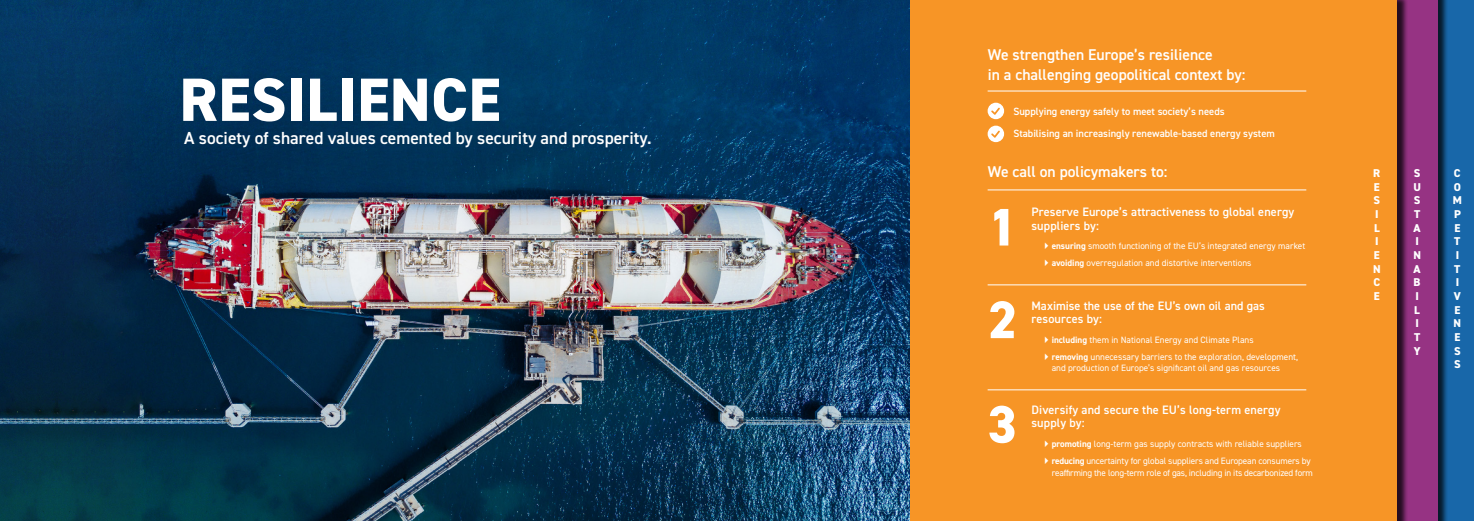
<style>
.page{position:relative;width:1474px;height:521px;background:#fff}
.page>*{position:absolute;margin:0;border:0;box-sizing:border-box;transform-origin:0 0}
.t1{font:800 61.25px "DIN2014";letter-spacing:.01em;color:#fff}
.t2{font:800 53.02px/92.6px "DIN2014";color:#fff}
.t3{font:600 17.5px "DIN2014";color:#fff}
.t4{font:600 15.66px/19.9px "DIN2014";color:#fff}
.t5{font:600 12.25px/13.1px "DIN2014";letter-spacing:.01em;color:#fff}
.t6{font:800 11.38px/13.7px "DIN2014";color:#fff}
.t7{font:600 10.5px/21.3px "DIN2014";color:#fff}
.t8{font:9.19px/17.2px "DIN2014";color:#fff}
.t9{font:9.19px "DIN2014";letter-spacing:-.02em;color:#fff}
.s1{font-family:"EC Square Sans Pro"}
.s2{font-weight:700}
</style>
<div class="page">
<div style="left:1437px;top:0;width:36px;height:521px;background:#1867a9"></div>
<div style="left:1398px;top:0;width:49px;height:521px;background:#000;opacity:.75"></div>
<div style="left:1396px;top:0;width:41px;height:521px;background:#963383"></div>
<div style="left:911px;top:0;width:496px;height:521px;background:#000;opacity:.75"></div>
<div style="left:910px;top:0;width:486px;height:521px;background:#f79526"></div>
<img style="left:58px;top:0;width:852px;height:521px">
<img style="left:0;top:0;width:58px;height:521px">
<hr style="left:987px;top:284px;width:319px;height:1px;background:#fff">
<hr style="left:987px;top:189px;width:319px;height:1px;background:#fff">
<hr style="left:987px;top:389px;width:319px;height:1px;background:#fff">
<svg style="left:987px;top:103px;width:17px;height:16px"></svg>
<svg style="left:987px;top:126px;width:17px;height:16px"></svg>
<hr style="left:987px;top:91px;width:319px;height:1px;background:#fff">
<h1 class="t1" style="left:180px;top:59px;width:322px">RESILIENCE</h1>
<h3 class="t3" style="left:184px;top:127px;width:469px">A society of shared values cemented by security and prosperity.</h3>
<h3 class="t4" style="left:987px;top:45px;width:259px">We strengthen Europe’s resilience<br>in a challenging geopolitical context by:</h3>
<p class="t7" style="left:1013px;top:101px;width:263px">Supplying energy safely to meet society’s needs<br>Stabilising an increasingly renewable-based energy system</p>
<h3 class="t4" style="left:987px;top:161px;width:181px">We call on policymakers to:</h3>
<h2 class="t2" style="left:987px;top:181px;width:31px">1<br>2</h2>
<h2 class="t2" style="left:987px;top:378px;width:31px">3</h2>
<h3 class="t5" style="left:1031px;top:205px;width:264px">Preserve Europe’s attractiveness to global energy suppliers by:</h3>
<p class="t8" style="left:1043px;top:237px;width:263px"><span class="s1">▶</span> <span class="s2">ensuring</span> smooth functioning of the EU’s integrated energy market <span class="s1">▶</span> <span class="s2">avoiding</span> overregulation and distortive interventions</p>
<h3 class="t5" style="left:1031px;top:299px;width:235px">Maximise the use of the EU’s own oil and gas resources by:</h3>
<p class="t8" style="left:1043px;top:330px;width:256px"><span class="s1">▶</span> <span class="s2">including</span> them in National Energy and Climate Plans<br><span class="s1">▶</span> <span class="s2">removing</span> unnecessary barriers to the exploration, development,</p>
<p class="t8" style="left:1051px;top:359px;width:230px">and production of Europe’s significant oil and gas resources</p>
<h3 class="t5" style="left:1031px;top:403px;width:250px">Diversify and secure the EU’s long-term energy supply by:</h3>
<p class="t8" style="left:1043px;top:435px;width:268px"><span class="s1">▶</span> <span class="s2">promoting</span> long-term gas supply contracts with reliable suppliers<br><span class="s1">▶</span> <span class="s2">reducing</span> uncertainty for global suppliers and European consumers by</p>
<p class="t9" style="left:1051px;top:467px;width:263px">reaffirming the long-term role of gas, including in its decarbonized form</p>
<p class="t6" style="left:1372px;top:166px;width:9px">R<br>E<br>S<br>I<br>L<br>I<br>E<br>N<br>C<br>E</p>
<p class="t6" style="left:1413px;top:166px;width:9px">S<br>U<br>S<br>T<br>A<br>I<br>N<br>A<br>B<br>I<br>L<br>I<br>T<br>Y</p>
<p class="t6" style="left:1452px;top:166px;width:11px">C<br>O<br>M<br>P<br>E<br>T<br>I<br>T<br>I<br>V<br>E<br>N<br>E<br>S<br>S</p>
</div>
